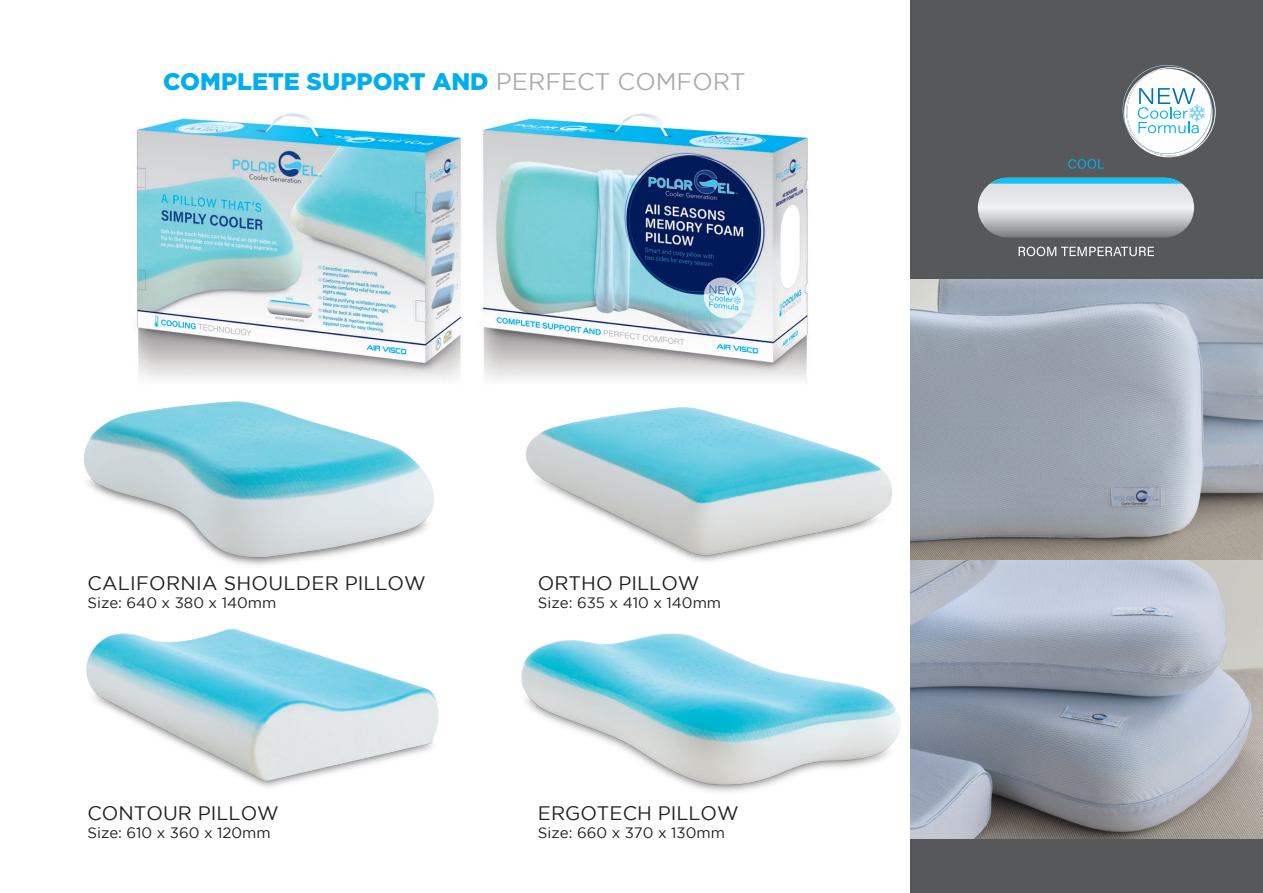
<style>
.page{position:relative;width:1263px;height:893px;background:#fff}
.page>*{position:absolute;margin:0;border:0;box-sizing:border-box;transform-origin:0 0}
.t1{font:900 24px "Gotham";color:#00aeef}
.t2{font:19.5px "Gotham";color:#231f20}
.t3{font:15px "Gotham";color:#231f20}
.s1{font-weight:400;color:#acadb1}
</style>
<div class="page">
<div style="left:910px;top:0;width:353px;height:893px;background:#57585a"></div>
<img style="left:136px;top:113px;width:672px;height:267px">
<img style="left:910px;top:279px;width:353px;height:560px">
<svg style="left:978px;top:178px;width:216px;height:60px;background:#cccdcf"></svg>
<svg style="left:990px;top:178px;width:192px;height:6px"></svg>
<svg style="left:1068px;top:159px;width:36px;height:10px"></svg>
<svg style="left:1018px;top:247px;width:136px;height:9px"></svg>
<img style="left:84px;top:401px;width:350px;height:165px">
<img style="left:86px;top:628px;width:352px;height:159px">
<img style="left:526px;top:407px;width:366px;height:155px">
<img style="left:521px;top:618px;width:403px;height:190px">
<svg style="left:1123px;top:65px;width:93px;height:92px"></svg>
<h1 class="t1" style="left:163px;top:67px;width:584px">COMPLETE SUPPORT AND <span class="s1">PERFECT COMFORT</span></h1>
<h2 class="t2" style="left:88px;top:572px;width:340px">CALIFORNIA SHOULDER PILLOW</h2>
<p class="t3" style="left:87px;top:594px;width:190px">Size: 640 x 380 x 140mm</p>
<h2 class="t2" style="left:87px;top:802px;width:193px">CONTOUR PILLOW</h2>
<p class="t3" style="left:87px;top:824px;width:185px">Size: 610 x 360 x 120mm</p>
<h2 class="t2" style="left:538px;top:572px;width:163px">ORTHO PILLOW</h2>
<p class="t3" style="left:538px;top:594px;width:185px">Size: 635 x 410 x 140mm</p>
<h2 class="t2" style="left:538px;top:802px;width:202px">ERGOTECH PILLOW</h2>
<p class="t3" style="left:538px;top:824px;width:189px">Size: 660 x 370 x 130mm</p>
</div>
